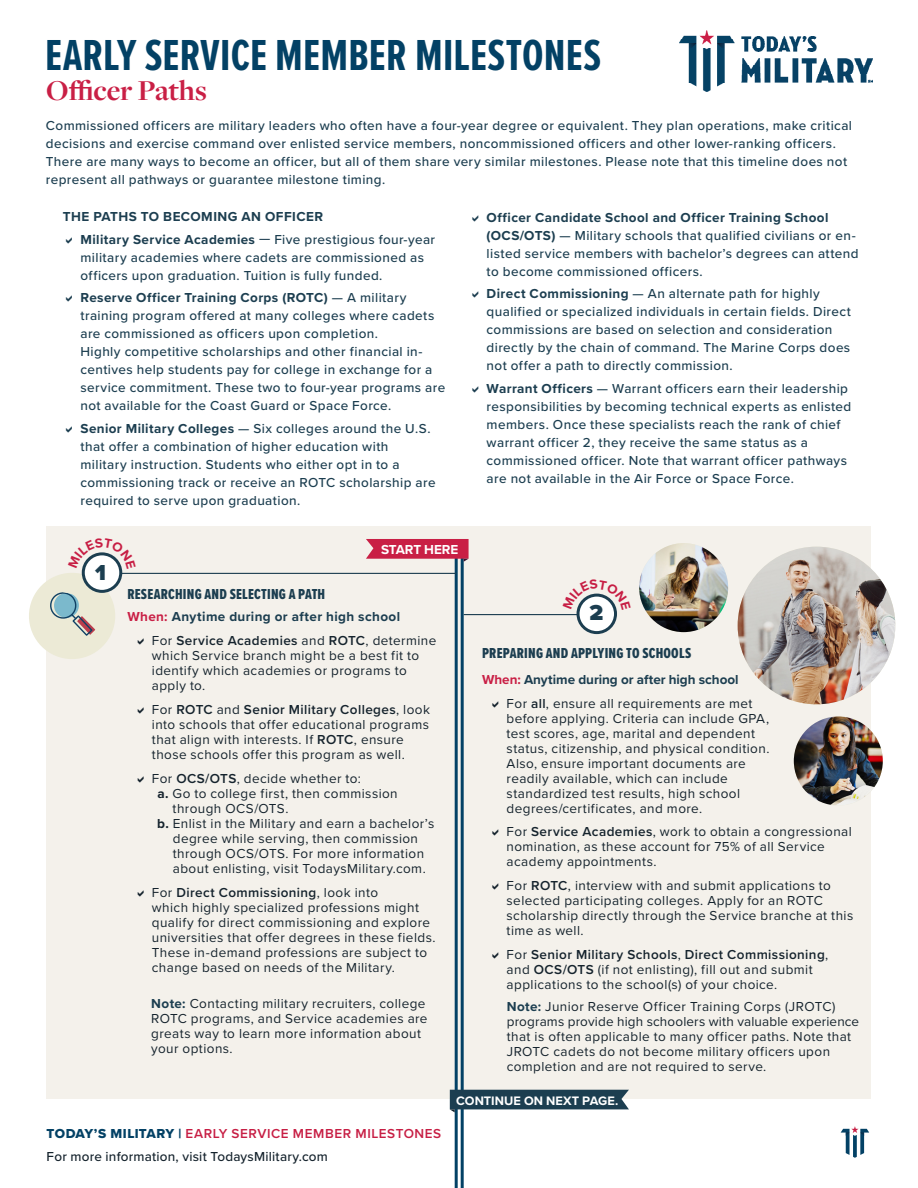
<style>
.page{position:relative;width:918px;height:1188px;background:#fff}
.page>*{position:absolute;margin:0;border:0;box-sizing:border-box;transform-origin:0 0}
.Page_Eyebrow{font:700 45px "Proxima Nova Ex Cn";letter-spacing:.005em;color:#034165}
.t1{font:700 30px "Freight Disp Pro";letter-spacing:-.005em;color:#c91f45}
.t2{font:900 22.5px "Proxima Nova";color:#1c3e50}
.t3{font:15px "Proxima Nova Ex Cn Extrabld";letter-spacing:.015em;color:#1c3e50}
.t4{font:13.5px/15px "Proxima Nova";letter-spacing:.03em;color:#15232d}
.t5{font:500 13.5px/18px "Proxima Nova";letter-spacing:.03em;color:#1c3e50}
.t6{font:500 13.5px/23.1px "Proxima Nova";letter-spacing:.015em;color:#15232d}
.t7{font:700 13.5px "Proxima Nova";letter-spacing:.03em;color:#1c3e50}
.t8{font:700 13.5px "Proxima Nova";letter-spacing:-.005em;color:#fff}
.t9{font:700 12.75px "Proxima Nova";letter-spacing:.005em;color:#fff}
.s1{font-weight:700}
.s2{color:#c91f45}
.s3{font-weight:600}
.s4{font-weight:700;color:#c91f45}
.s5{font-weight:700;color:#1c3e50}
.s6{font-family:"Proxima Nova Extrabld";font-weight:400;color:#034165}
.s7{font-weight:600;color:#c71e44}
</style>
<div class="page">
<svg style="left:841px;top:1126px;width:28px;height:32px"></svg>
<div style="left:47px;top:526px;width:824px;height:573px;background:#f4f1eb"></div>
<img style="left:680px;top:31px;width:192px;height:61px">
<div style="left:29px;top:573px;width:86px;height:86px;background:#ecead6;border-radius:50%"></div>
<svg style="left:50px;top:592px;width:45px;height:44px"></svg>
<hr style="left:455px;top:545px;width:3px;height:643px;background:#034165">
<hr style="left:461px;top:545px;width:3px;height:643px;background:#034165">
<svg style="left:366px;top:539px;width:103px;height:23px;background:#ce4260"></svg>
<img style="left:738px;top:547px;width:157px;height:157px;border-radius:79px">
<img style="left:639px;top:543px;width:89px;height:89px;border-radius:44px">
<img style="left:794px;top:716px;width:89px;height:89px;border-radius:44px">
<hr style="left:103px;top:573px;width:353px;height:1px;background:#1c3e50">
<svg style="left:450px;top:1090px;width:179px;height:22px;background:#395666"></svg>
<div style="left:83px;top:554px;width:38px;height:37px;background:#fff;border-radius:50%"></div>
<div style="left:82px;top:552px;width:40px;height:41px;border:3px solid #1c3e50;border-radius:50%"></div>
<hr style="left:464px;top:614px;width:131px;height:1px;background:#1c3e50">
<div style="left:578px;top:595px;width:38px;height:38px;background:#fff;border-radius:50%"></div>
<div style="left:577px;top:594px;width:40px;height:40px;border:3px solid #1c3e50;border-radius:50%"></div>
<svg style="left:79px;top:552px;width:57px;height:24px"></svg>
<svg style="left:563px;top:593px;width:54px;height:24px"></svg>
<p class="Page_Eyebrow" style="left:45px;top:22px;width:558px">EARLY SERVICE MEMBER MILESTONES</p>
<p class="t1" style="left:46px;top:71px;width:162px">Officer Paths</p>
<p class="t5" style="left:46px;top:116px;width:808px">Commissioned officers are military leaders who often have a four-year degree or equivalent. They plan operations, make critical decisions and exercise command over enlisted service members, noncommissioned officers and other lower-ranking officers.</p>
<p class="t5" style="left:46px;top:152px;width:803px">There are many ways to become an officer, but all of them share very similar milestones. Please note that this timeline does not represent all pathways or guarantee milestone timing.</p>
<p class="t7" style="left:63px;top:207px;width:262px">THE PATHS TO BECOMING AN OFFICER</p>
<p class="t5" style="left:80px;top:230px;width:356px"><span class="s1">Military Service Academies</span> — Five prestigious four-year military academies where cadets are commissioned as officers upon graduation. Tuition is fully funded.</p>
<p class="t5" style="left:80px;top:288px;width:366px"><span class="s1">Reserve Officer Training Corps (ROTC)</span> — A military training program offered at many colleges where cadets are commissioned as officers upon completion.<br>Highly competitive scholarships and other financial in&shy;centives help students pay for college in exchange for a service commitment. These two to four-year programs are not available for the Coast Guard or Space Force.</p>
<p class="t5" style="left:80px;top:419px;width:357px"><span class="s1">Senior Military Colleges</span> — Six colleges around the U.S. that offer a combination of higher education with military instruction. Students who either opt in to a commissioning track or receive an ROTC scholarship are required to serve upon graduation.</p>
<p class="t5" style="left:487px;top:208px;width:373px"><span class="s1">Officer Candidate School and Officer Training School (OCS/OTS)</span> — Military schools that qualified civilians or en&shy;listed service members with bachelor’s degrees can attend to become commissioned officers.</p>
<p class="t5" style="left:487px;top:284px;width:366px"><span class="s1">Direct Commissioning</span> — An alternate path for highly qualified or specialized individuals in certain fields. Direct commissions are based on selection and consideration directly by the chain of command. The Marine Corps does not offer a path to directly commission.</p>
<p class="t5" style="left:487px;top:379px;width:366px"><span class="s1">Warrant Officers</span> — Warrant officers earn their leadership responsibilities by becoming technical experts as enlisted members. Once these specialists reach the rank of chief warrant officer 2, they receive the same status as a commissioned officer. Note that warrant officer pathways are not available in the Air Force or Space Force.</p>
<p class="t2" style="left:95px;top:556px;width:12px">1</p>
<p class="t3" style="left:127px;top:583px;width:199px">RESEARCHING AND SELECTING A PATH</p>
<p class="t8" style="left:381px;top:539px;width:79px">START HERE</p>
<p class="t7" style="left:127px;top:606px;width:274px"><span class="s2">When:</span> Anytime during or after high school</p>
<p class="t4" style="left:152px;top:632px;width:286px">For <span class="s3">Service Academies</span> and <span class="s3">ROTC</span>, determine which Service branch might be a best fit to identify which academies or programs to apply to.</p>
<p class="t4" style="left:152px;top:701px;width:280px">For <span class="s3">ROTC</span> and <span class="s3">Senior Military Colleges</span>, look into schools that offer educational programs that align with interests. If <span class="s3">ROTC</span>, ensure those schools offer this program as well.</p>
<p class="t4" style="left:152px;top:770px;width:210px">For <span class="s3">OCS/OTS</span>, decide whether to:</p>
<p class="t4" style="left:173px;top:785px;width:227px;text-indent:-15px"><span class="s1">a.</span> Go to college first, then commission through OCS/OTS.</p>
<p class="t4" style="left:157px;top:815px;width:279px;text-align:center"><span class="s1">b.</span> Enlist in the Military and earn a bachelor’s degree while serving, then commission through OCS/OTS. For more information about enlisting, visit TodaysMilitary.com.</p>
<p class="t4" style="left:152px;top:884px;width:285px">For <span class="s3">Direct Commissioning</span>, look into<br>which highly specialized professions might qualify for direct commissioning and explore universities that offer degrees in these fields.<br>These in-demand professions are subject to change based on needs of the Military.</p>
<p class="t2" style="left:590px;top:596px;width:15px">2</p>
<p class="t3" style="left:482px;top:642px;width:211px">PREPARING AND APPLYING TO SCHOOLS</p>
<p class="t4" style="left:507px;top:667px;width:247px;line-height:24px;text-indent:-25px"><span class="s4">When:</span> <span class="s5">Anytime during or after high school<br></span>For <span class="s3">all</span>, ensure all requirements are met</p>
<p class="t4" style="left:507px;top:711px;width:264px">before applying. Criteria can include GPA, test scores, age, marital and dependent status, citizenship, and physical condition.<br>Also, ensure important documents are readily available, which can include standardized test results, high school degrees/certificates, and more.</p>
<p class="t4" style="left:507px;top:823px;width:347px">For <span class="s3">Service Academies</span>, work to obtain a congressional nomination, as these account for 75% of all Service academy appointments.</p>
<p class="t4" style="left:507px;top:877px;width:348px">For <span class="s3">ROTC</span>, interview with and submit applications to selected participating colleges. Apply for an ROTC scholarship directly through the Service branche at this time as well.</p>
<p class="t4" style="left:507px;top:946px;width:323px">For <span class="s3">Senior Military Schools</span>, <span class="s3">Direct Commissioning</span>, and <span class="s3">OCS/OTS</span> (if not enlisting), fill out and submit applications to the school(s) of your choice.</p>
<p class="t4" style="left:151px;top:995px;width:278px"><span class="s5">Note:</span> Contacting military recruiters, college ROTC programs, and Service academies are greats way to learn more information about your options.</p>
<p class="t4" style="left:507px;top:998px;width:354px"><span class="s5">Note:</span> Junior Reserve Officer Training Corps (JROTC) programs provide high schoolers with valuable experience that is often applicable to many officer paths. Note that JROTC cadets do not become military officers upon completion and are not required to serve.</p>
<p class="t9" style="left:456px;top:1091px;width:164px">CONTINUE ON NEXT PAGE.</p>
<p class="t6" style="left:47px;top:1121px;width:396px"><span class="s6">TODAY’S MILITARY |</span> <span class="s7">EARLY SERVICE MEMBER MILESTONES<br></span>For more information, visit TodaysMilitary.com</p>
</div>
